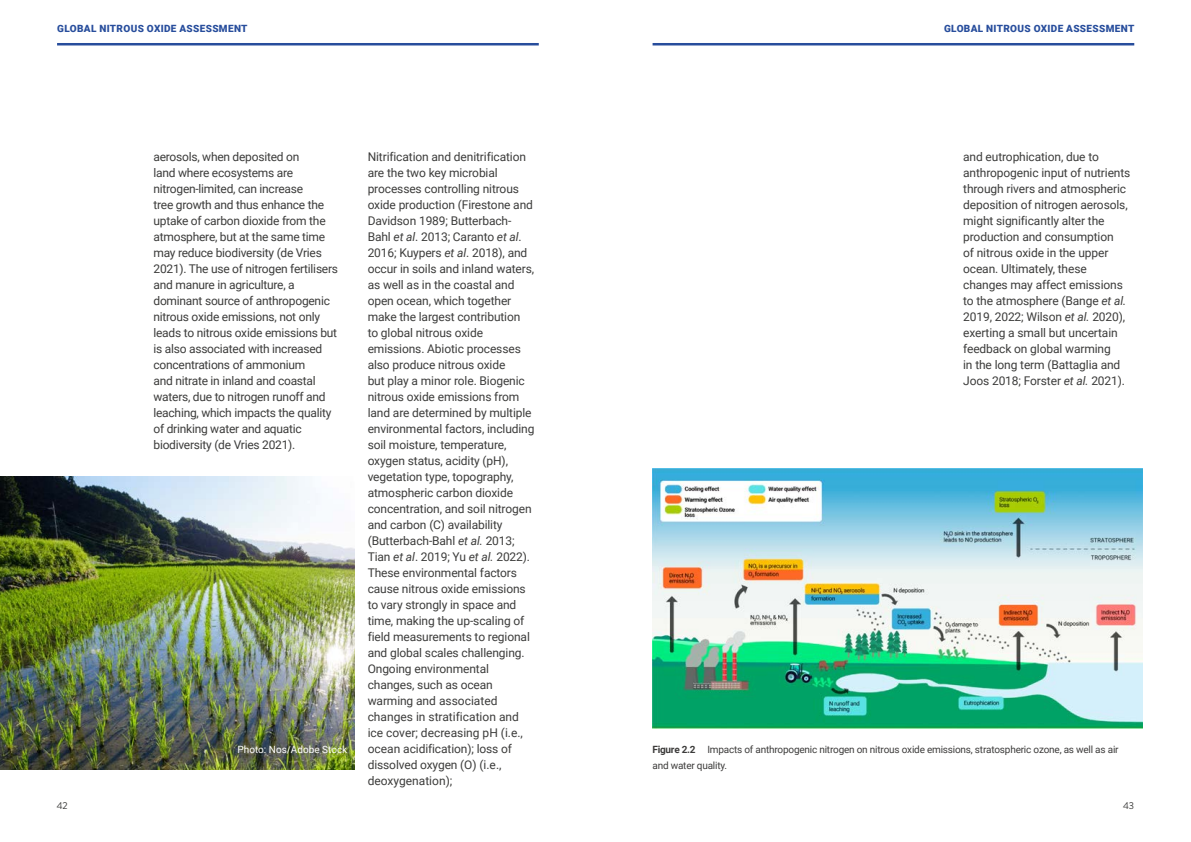
<style>
.page{position:relative;width:1191px;height:842px;background:#fff}
.page>*{position:absolute;margin:0;border:0;box-sizing:border-box;transform-origin:0 0}
.t1{font:12px/16px "Roboto";letter-spacing:-.01em;color:#3c3c3b}
.t2{font:10px/16px "Roboto";letter-spacing:-.02em;color:#3d3c3b}
.t3{font:900 10px "Roboto";letter-spacing:.035em;color:#274d9c}
.t4{font:10px "Roboto";color:#fff}
.t5{font:10px "Brandon Grotesque";color:#3c3c3b}
.s1{font-style:italic}
.s2{font-weight:700}
.s3{font-weight:700;color:#3c3c3b}
</style>
<div class="page">
<hr style="left:57px;top:43px;width:482px;height:2px;background:#274d9c">
<hr style="left:652px;top:43px;width:482px;height:2px;background:#274d9c">
<img style="left:0;top:476px;width:354px;height:293px">
<img style="left:652px;top:468px;width:490px;height:261px">
<p class="t3" style="left:57px;top:21px;width:192px">GLOBAL NITROUS OXIDE ASSESSMENT</p>
<p class="t3" style="left:944px;top:21px;width:192px">GLOBAL NITROUS OXIDE ASSESSMENT</p>
<p class="t1" style="left:153px;top:149px;width:186px">aerosols, when deposited on<br>land where ecosystems are nitrogen-limited, can increase<br>tree growth and thus enhance the uptake of carbon dioxide from the atmosphere, but at the same time may reduce biodiversity (de Vries<br>2021). The use of nitrogen fertilisers and manure in agriculture, a dominant source of anthropogenic nitrous oxide emissions, not only leads to nitrous oxide emissions but is also associated with increased concentrations of ammonium<br>and nitrate in inland and coastal waters, due to nitrogen runoff and leaching, which impacts the quality of drinking water and aquatic biodiversity (de Vries 2021).</p>
<p class="t1" style="left:368px;top:149px;width:168px">Nitrification and denitrification are the two key microbial processes controlling nitrous oxide production (Firestone and<br>Davidson 1989; Butterbach-<br>Bahl <span class="s1">et al</span>. 2013; Caranto <span class="s1">et al</span>.<br>2016; Kuypers <span class="s1">et al</span>. 2018), and occur in soils and inland waters, as well as in the coastal and open ocean, which together make the largest contribution<br>to global nitrous oxide emissions. Abiotic processes also produce nitrous oxide<br>but play a minor role. Biogenic nitrous oxide emissions from land are determined by multiple environmental factors, including soil moisture, temperature, oxygen status, acidity (pH), vegetation type, topography, atmospheric carbon dioxide concentration, and soil nitrogen and carbon (C) availability (Butterbach-Bahl <span class="s1">et al.</span> 2013;<br>Tian <span class="s1">et al</span>. 2019; Yu <span class="s1">et al.</span> 2022).<br>These environmental factors cause nitrous oxide emissions to vary strongly in space and time, making the up-scaling of field measurements to regional and global scales challenging.<br>Ongoing environmental changes, such as ocean warming and associated changes in stratification and ice cover; decreasing pH (i.e., ocean acidification); loss of dissolved oxygen (O) (i.e., deoxygenation);</p>
<p class="t4" style="left:237px;top:743px;width:111px">Photo: Nos/Adobe Stock</p>
<p class="t1" style="left:963px;top:149px;width:169px">and eutrophication, due to anthropogenic input of nutrients through rivers and atmospheric deposition of nitrogen aerosols, might significantly alter the production and consumption<br>of nitrous oxide in the upper ocean. Ultimately, these changes may affect emissions to the atmosphere (Bange <span class="s1">et al.<br></span>2019, 2022; Wilson <span class="s1">et al.</span> 2020), exerting a small but uncertain feedback on global warming<br>in the long term (Battaglia and<br>Joos 2018; Forster <span class="s1">et al.</span> 2021).</p>
<p class="t2" style="left:652px;top:741px;width:467px"><span class="s2">Figure 2.</span><span class="s3">2</span> Impacts of anthropogenic nitrogen on nitrous oxide emissions, stratospheric ozone, as well as air and water quality.</p>
<p class="t5" style="left:57px;top:799px;width:13px">42</p>
<p class="t5" style="left:1123px;top:799px;width:13px">43</p>
</div>
